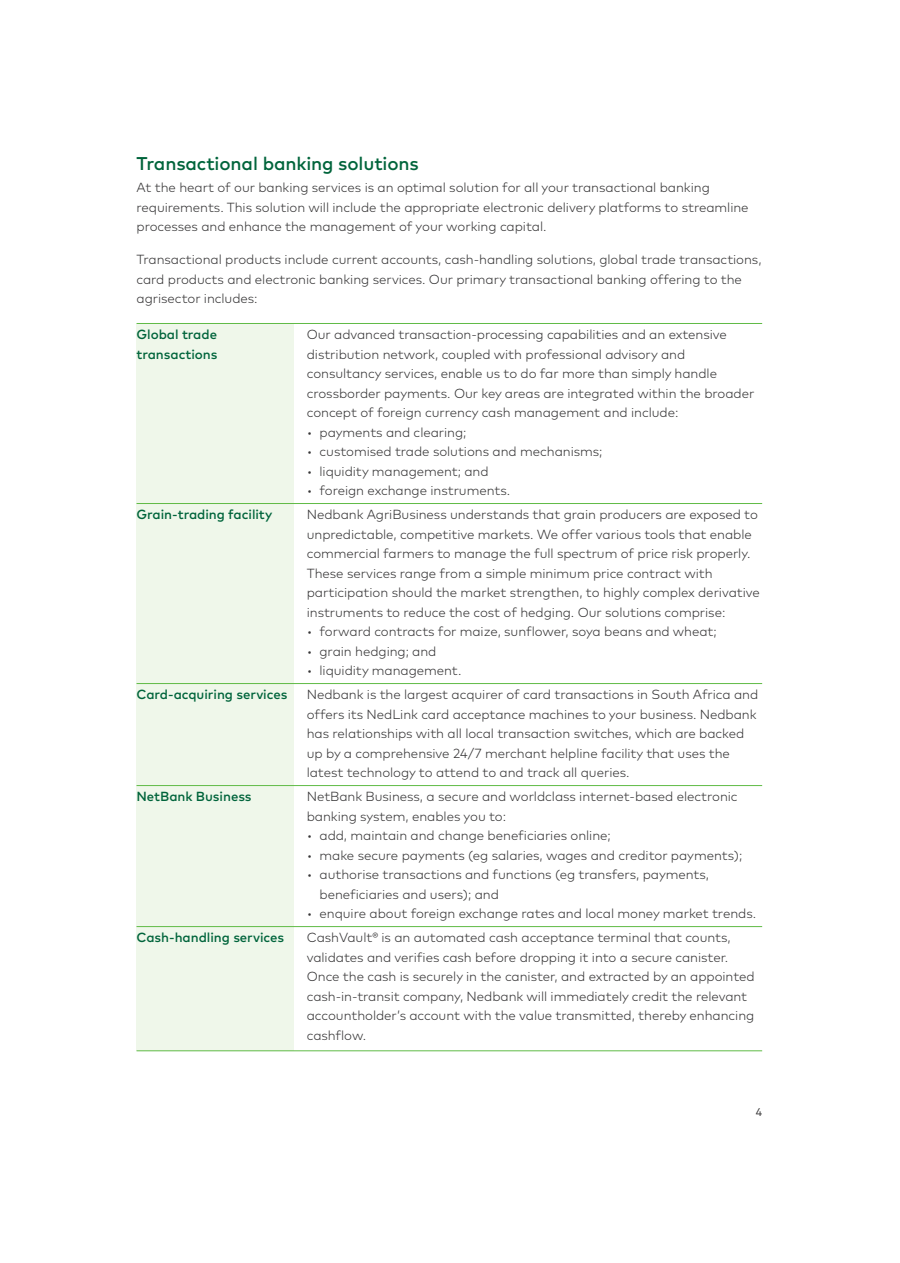
<style>
.page{position:relative;width:900px;height:1263px;background:#fff}
.page>*{position:absolute;margin:0;border:0;box-sizing:border-box;transform-origin:0 0}
.t1{font:500 18.45px "Mark Pro";letter-spacing:-.01em;color:#00643b}
.t2{font:300 13.2px/19.5px "Mark Pro";letter-spacing:-.005em;color:#363536}
.t3{font:500 13.2px "Mark Pro";letter-spacing:-.005em;color:#00643b}
.t4{font:11.25px "Mark Pro";color:#363536}
</style>
<div class="page">
<div style="left:136px;top:324px;width:158px;height:726px;background:#eff7ea"></div>
<hr style="left:136px;top:323px;width:625px;height:1px;background:#60bb46">
<hr style="left:136px;top:503px;width:625px;height:1px;background:#60bb46">
<hr style="left:136px;top:683px;width:625px;height:1px;background:#60bb46">
<hr style="left:136px;top:785px;width:625px;height:1px;background:#60bb46">
<hr style="left:136px;top:926px;width:625px;height:1px;background:#60bb46">
<hr style="left:136px;top:1050px;width:625px;height:1px;background:#60bb46">
<h1 class="t1" style="left:136px;top:153px;width:284px">Transactional banking solutions</h1>
<p class="t2" style="left:136px;top:178px;width:613px">At the heart of our banking services is an optimal solution for all your transactional banking requirements. This solution will include the appropriate electronic delivery platforms to streamline processes and enhance the management of your working capital.</p>
<p class="t2" style="left:136px;top:250px;width:626px">Transactional products include current accounts, cash-handling solutions, global trade transactions, card products and electronic banking services. Our primary transactional banking offering to the agrisector includes:</p>
<p class="t3" style="left:136px;top:327px;width:82px">Global trade</p>
<p class="t2" style="left:306px;top:325px;width:421px">Our advanced transaction-processing capabilities and an extensive</p>
<p class="t3" style="left:136px;top:346px;width:82px">transactions</p>
<p class="t2" style="left:306px;top:344px;width:449px">distribution network, coupled with professional advisory and consultancy services, enable us to do far more than simply handle crossborder payments. Our key areas are integrated within the broader concept of foreign currency cash management and include:</p>
<p class="t2" style="left:306px;top:422px;width:161px">• payments and clearing;</p>
<p class="t2" style="left:306px;top:442px;width:297px">• customised trade solutions and mechanisms;</p>
<p class="t2" style="left:306px;top:461px;width:183px">• liquidity management; and</p>
<p class="t2" style="left:306px;top:481px;width:205px">• foreign exchange instruments.</p>
<p class="t3" style="left:136px;top:507px;width:137px">Grain-trading facility</p>
<p class="t2" style="left:306px;top:505px;width:454px">Nedbank AgriBusiness understands that grain producers are exposed to unpredictable, competitive markets. We offer various tools that enable commercial farmers to manage the full spectrum of price risk properly.<br>These services range from a simple minimum price contract with participation should the market strengthen, to highly complex derivative instruments to reduce the cost of hedging. Our solutions comprise:</p>
<p class="t2" style="left:306px;top:622px;width:411px">• forward contracts for maize, sunflower, soya beans and wheat;</p>
<p class="t2" style="left:306px;top:641px;width:131px">• grain hedging; and</p>
<p class="t2" style="left:306px;top:661px;width:156px">• liquidity management.</p>
<p class="t3" style="left:136px;top:687px;width:152px">Card-acquiring services</p>
<p class="t2" style="left:306px;top:685px;width:453px">Nedbank is the largest acquirer of card transactions in South Africa and offers its NedLink card acceptance machines to your business. Nedbank has relationships with all local transaction switches, which are backed up by a comprehensive 24/7 merchant helpline facility that uses the latest technology to attend to and track all queries.</p>
<p class="t3" style="left:136px;top:789px;width:117px">NetBank Business</p>
<p class="t2" style="left:306px;top:787px;width:432px">NetBank Business, a secure and worldclass internet-based electronic banking system, enables you to:</p>
<p class="t2" style="left:306px;top:826px;width:305px">• add, maintain and change beneficiaries online;</p>
<p class="t2" style="left:306px;top:845px;width:437px">• make secure payments (eg salaries, wages and creditor payments);</p>
<p class="t2" style="left:319px;top:865px;width:391px;text-indent:-13px">• authorise transactions and functions (eg transfers, payments, beneficiaries and users); and</p>
<p class="t2" style="left:306px;top:904px;width:450px">• enquire about foreign exchange rates and local money market trends.</p>
<p class="t3" style="left:136px;top:930px;width:149px">Cash-handling services</p>
<p class="t2" style="left:306px;top:928px;width:449px">CashVault® is an automated cash acceptance terminal that counts, validates and verifies cash before dropping it into a secure canister.<br>Once the cash is securely in the canister, and extracted by an appointed cash-in-transit company, Nedbank will immediately credit the relevant accountholder’s account with the value transmitted, thereby enhancing cashflow.</p>
<p class="t4" style="left:755px;top:1106px;width:8px">4</p>
</div>
